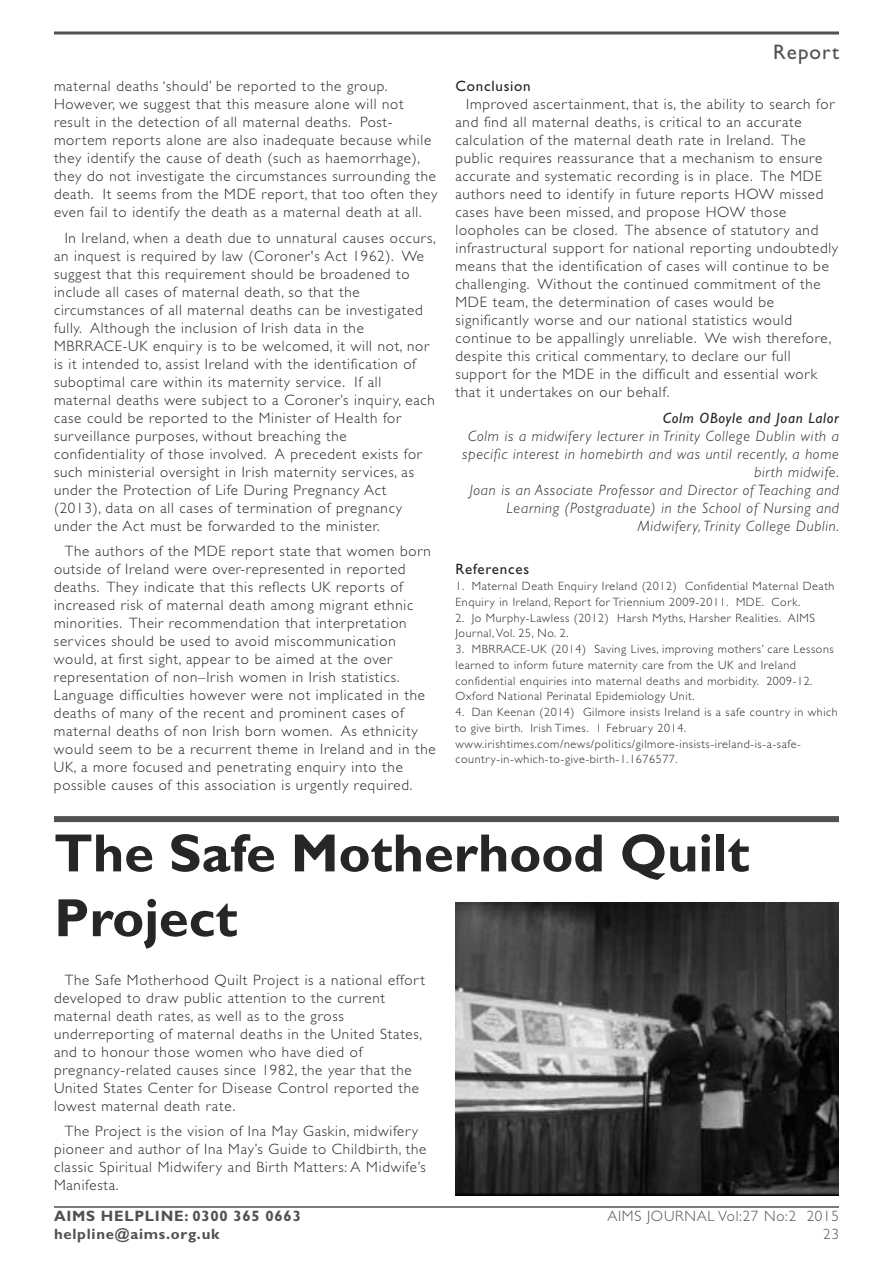
<style>
.page{position:relative;width:893px;height:1263px;background:#fff}
.page>*{position:absolute;margin:0;border:0;box-sizing:border-box;transform-origin:0 0}
.t1{font:700 54px/64.8px "Gill Sans";color:#272627}
.t2{font:21px "Gill Sans";letter-spacing:.05em;color:#525152}
.t3{font:300 15px/18px "Gill Sans";letter-spacing:.05em;color:#272627}
.t4{font:italic 300 15px/18px "Gill Sans";letter-spacing:.05em;color:#272627;text-align:right}
.t5{font:700 15px/18px "Gill Sans";letter-spacing:.05em;color:#525152}
.t6{font:300 15px "Gill Sans";letter-spacing:.05em;color:#525152}
.t7{font:italic 15px "Gill Sans";letter-spacing:.05em;color:#272627}
.t8{font:15px "Gill Sans";letter-spacing:.05em;color:#272627}
.t9{font:300 12px/15.8px "Gill Sans";letter-spacing:.05em;color:#272627}
</style>
<div class="page">
<hr style="left:54px;top:32px;width:785px;height:3px;background:#525152">
<hr style="left:54px;top:1206px;width:785px;height:2px;background:#525152">
<img style="left:455px;top:903px;width:384px;height:292px">
<div style="left:54px;top:816px;width:785px;height:6px;background:#525152"></div>
<p class="t3" style="left:54px;top:79px;width:385px">maternal deaths ‘should’ be reported to the group.<br>However, we suggest that this measure alone will not result in the detection of all maternal deaths. Post&shy;mortem reports alone are also inadequate because while they identify the cause of death (such as haemorrhage), they do not investigate the circumstances surrounding the death. It seems from the MDE report, that too often they even fail to identify the death as a maternal death at all.</p>
<p class="t3" style="left:54px;top:230px;width:383px;text-indent:11px">In Ireland, when a death due to unnatural causes occurs, an inquest is required by law (Coroner's Act 1962). We suggest that this requirement should be broadened to include all cases of maternal death, so that the circumstances of all maternal deaths can be investigated fully. Although the inclusion of Irish data in the MBRRACE-UK enquiry is to be welcomed, it will not, nor is it intended to, assist Ireland with the identification of suboptimal care within its maternity service. If all maternal deaths were subject to a Coroner’s inquiry, each case could be reported to the Minister of Health for surveillance purposes, without breaching the confidentiality of those involved. A precedent exists for such ministerial oversight in Irish maternity services, as under the Protection of Life During Pregnancy Act (2013), data on all cases of termination of pregnancy under the Act must be forwarded to the minister.</p>
<p class="t3" style="left:54px;top:544px;width:383px;text-indent:11px">The authors of the MDE report state that women born outside of Ireland were over-represented in reported deaths. They indicate that this reflects UK reports of increased risk of maternal death among migrant ethnic minorities. Their recommendation that interpretation services should be used to avoid miscommunication would, at first sight, appear to be aimed at the over representation of non–Irish women in Irish statistics.<br>Language difficulties however were not implicated in the deaths of many of the recent and prominent cases of maternal deaths of non Irish born women. As ethnicity would seem to be a recurrent theme in Ireland and in the UK, a more focused and penetrating enquiry into the possible causes of this association is urgently required.</p>
<h2 class="t2" style="left:773px;top:44px;width:67px">Report</h2>
<p class="t8" style="left:455px;top:80px;width:77px">Conclusion</p>
<p class="t3" style="left:455px;top:97px;width:384px;text-indent:11px">Improved ascertainment, that is, the ability to search for and find all maternal deaths, is critical to an accurate calculation of the maternal death rate in Ireland. The public requires reassurance that a mechanism to ensure accurate and systematic recording is in place. The MDE authors need to identify in future reports HOW missed cases have been missed, and propose HOW those loopholes can be closed. The absence of statutory and infrastructural support for national reporting undoubtedly means that the identification of cases will continue to be challenging. Without the continued commitment of the MDE team, the determination of cases would be significantly worse and our national statistics would continue to be appallingly unreliable. We wish therefore, despite this critical commentary, to declare our full support for the MDE in the difficult and essential work that it undertakes on our behalf.</p>
<p class="t7" style="left:663px;top:412px;width:178px">Colm OBoyle and Joan Lalor</p>
<p class="t4" style="left:462px;top:428px;width:378px">Colm is a midwifery lecturer in Trinity College Dublin with a specific interest in homebirth and was until recently, a home birth midwife.<br>Joan is an Associate Professor and Director of Teaching and Learning (Postgraduate) in the School of Nursing and Midwifery, Trinity College Dublin.</p>
<p class="t8" style="left:455px;top:563px;width:75px">References</p>
<p class="t9" style="left:455px;top:579px;width:380px">1. Maternal Death Enquiry Ireland (2012) Confidential Maternal Death<br>Enquiry in Ireland, Report for Triennium 2009-2011. MDE. Cork.</p>
<p class="t9" style="left:455px;top:611px;width:361px">2. Jo Murphy-Lawless (2012) Harsh Myths, Harsher Realities. AIMS<br>Journal,Vol. 25, No. 2.</p>
<p class="t9" style="left:455px;top:642px;width:380px">3. MBRRACE-UK (2014) Saving Lives, improving mothers’ care Lessons learned to inform future maternity care from the UK and Ireland confidential enquiries into maternal deaths and morbidity. 2009-12.<br>Oxford National Perinatal Epidemiology Unit.</p>
<p class="t9" style="left:455px;top:705px;width:384px">4. Dan Keenan (2014) Gilmore insists Ireland is a safe country in which to give birth. Irish Times. 1 February 2014. www.irishtimes.com/news/politics/gilmore-insists-ireland-is-a-safe&shy;country-in-which-to-give-birth-1.1676577.</p>
<h1 class="t1" style="left:54px;top:826px;width:697px">The Safe Motherhood Quilt<br>Project</h1>
<p class="t3" style="left:54px;top:972px;width:372px;text-indent:11px">The Safe Motherhood Quilt Project is a national effort developed to draw public attention to the current maternal death rates, as well as to the gross underreporting of maternal deaths in the United States, and to honour those women who have died of pregnancy-related causes since 1982, the year that the United States Center for Disease Control reported the lowest maternal death rate.</p>
<p class="t3" style="left:54px;top:1124px;width:374px;text-indent:11px">The Project is the vision of Ina May Gaskin, midwifery pioneer and author of Ina May’s Guide to Childbirth, the classic Spiritual Midwifery and Birth Matters: A Midwife’s Manifesta.</p>
<p class="t5" style="left:54px;top:1208px;width:248px">AIMS HELPLINE: 0300 365 0663 helpline@aims.org.uk</p>
<p class="t6" style="left:607px;top:1210px;width:233px">AIMS JOURNAL Vol:27 No:2 2015</p>
<p class="t6" style="left:823px;top:1228px;width:17px">23</p>
</div>
